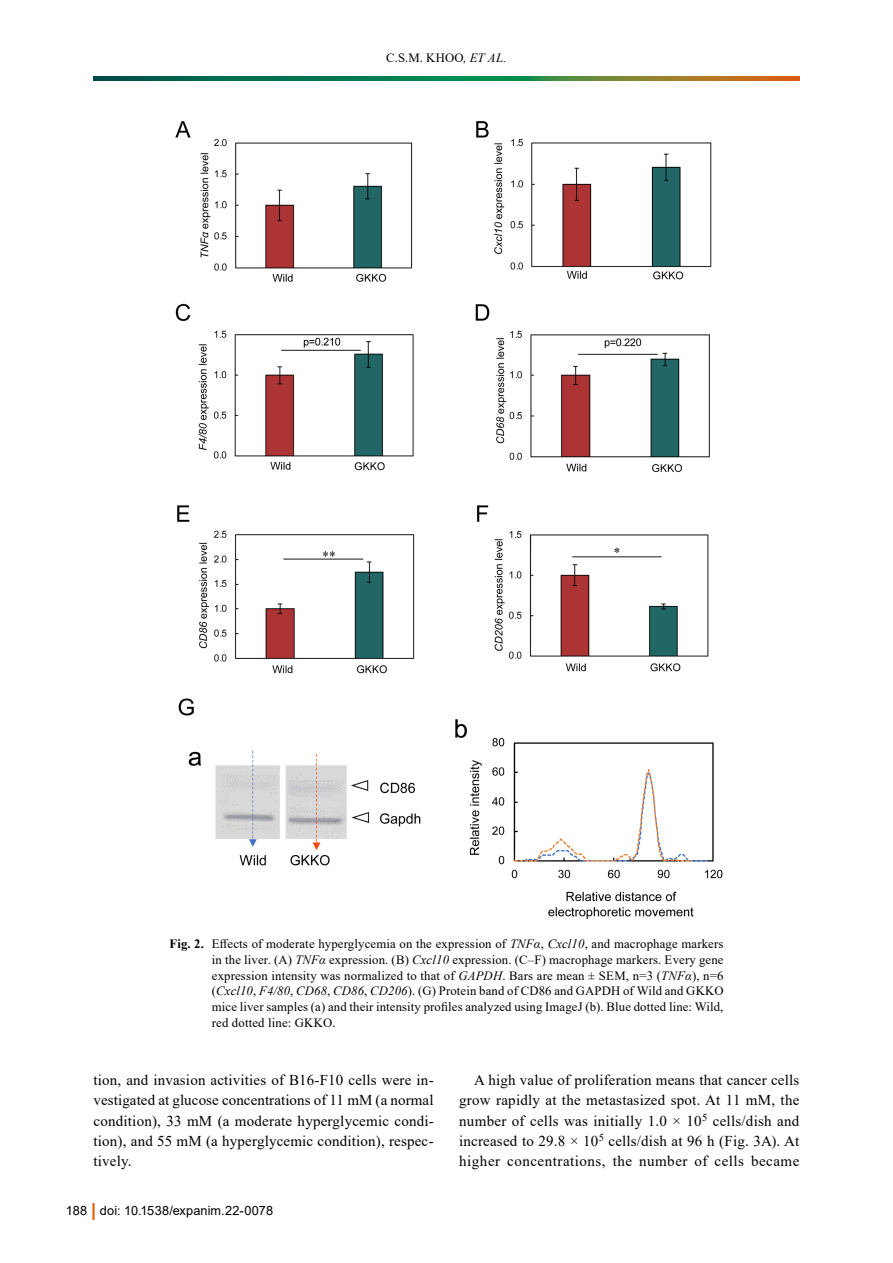
<style>
.page{position:relative;width:893px;height:1263px;background:#fff}
.page>*{position:absolute;margin:0;border:0;box-sizing:border-box;transform-origin:0 0}
.t1{font:15px/20.2px "Times New Roman";letter-spacing:.015em;color:#000;text-align:justify}
.t2{font:12.75px/15.8px "Times New Roman";letter-spacing:.01em;color:#000;text-align:justify}
.t3{font:12.75px "Arial";letter-spacing:.005em;color:#000}
.s1{font-style:italic}
.s2{font-weight:700}
.s3{font-weight:700;font-size:18px;color:#e15400}
</style>
<div class="page">
<svg style="left:94px;top:77px;width:705px;height:4px;background:#377842"></svg>
<img style="left:175px;top:121px;width:548px;height:798px">
<p class="t2" style="left:386px;top:49px;width:122px">C.S.M. KHOO<span class="s1">, ET AL.</span></p>
<p class="t2" style="left:212px;top:935px;width:513px;text-indent:-42px"><span class="s2">Fig. 2.</span> Effects of moderate hyperglycemia on the expression of <span class="s1">TNFα</span>, <span class="s1">Cxcl10</span>, and macrophage markers in the liver. (A) <span class="s1">TNFα</span> expression. (B) <span class="s1">Cxcl10</span> expression. (C–F) macrophage markers. Every gene expression intensity was normalized to that of <span class="s1">GAPDH</span>. Bars are mean ± SEM, n=3 (<span class="s1">TNFα</span>), n=6 (<span class="s1">Cxcl10</span>, <span class="s1">F4/80</span>, <span class="s1">CD68</span>, <span class="s1">CD86</span>, <span class="s1">CD206</span>). (G) Protein band of CD86 and GAPDH of Wild and GKKO mice liver samples (a) and their intensity profiles analyzed using ImageJ (b). Blue dotted line: Wild, red dotted line: GKKO.</p>
<p class="t1" style="left:94px;top:1069px;width:342px">tion, and invasion activities of B16-F10 cells were in&shy;vestigated at glucose concentrations of 11 mM (a normal condition), 33 mM (a moderate hyperglycemic condi&shy;tion), and 55 mM (a hyperglycemic condition), respec&shy;tively.</p>
<p class="t1" style="left:459px;top:1069px;width:342px;text-indent:15px">A high value of proliferation means that cancer cells grow rapidly at the metastasized spot. At 11 mM, the number of cells was initially 1.0 × 10<sup>5</sup> cells/dish and increased to 29.8 × 10<sup>5</sup> cells/dish at 96 h (Fig. 3A). At higher concentrations, the number of cells became</p>
<p class="t3" style="left:66px;top:1202px;width:209px">188 <span class="s3">|</span> doi: 10.1538/expanim.22-0078</p>
</div>
